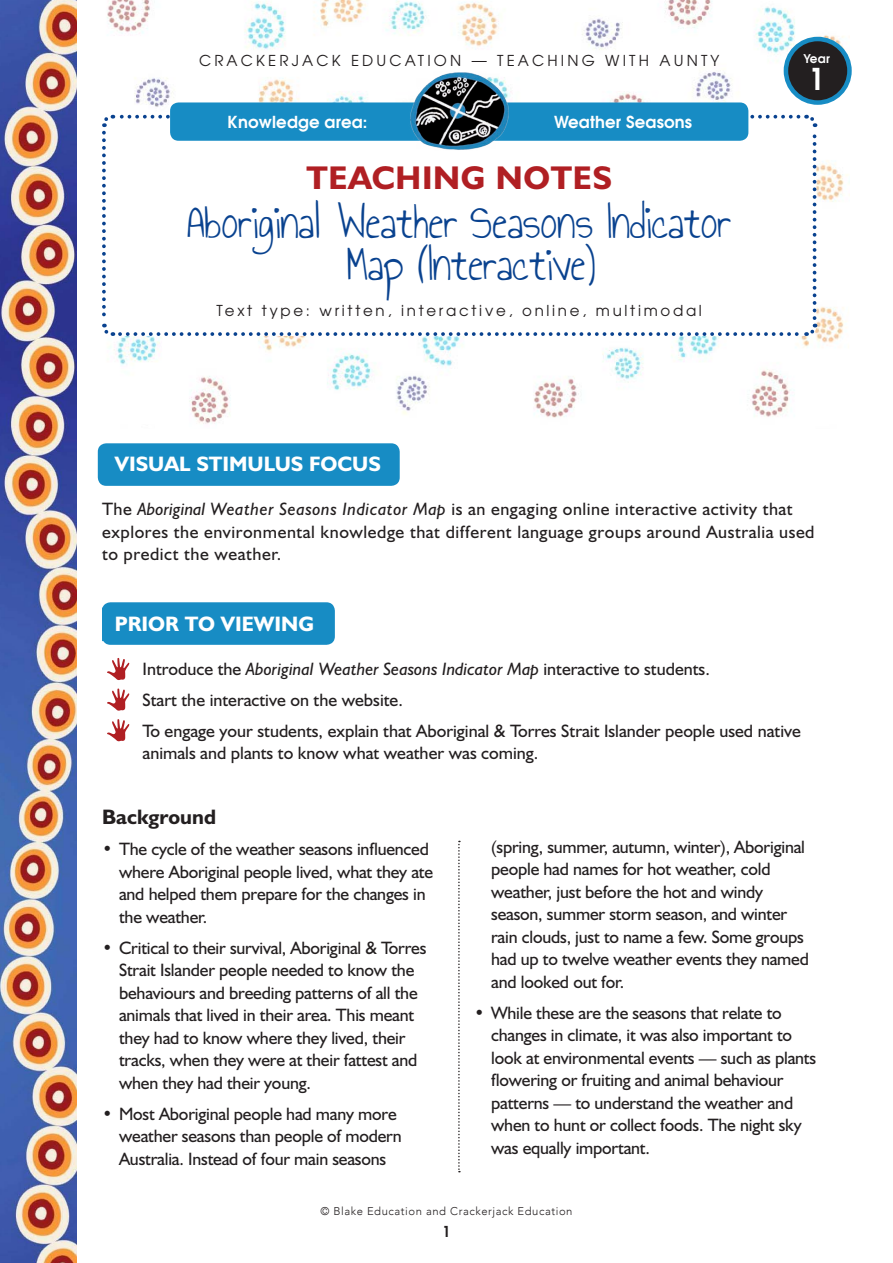
<style>
.page{position:relative;width:893px;height:1263px;background:#fff}
.page>*{position:absolute;margin:0;border:0;box-sizing:border-box;transform-origin:0 0}
.TN_Heading{font:37.5px/42px "Annie Use Your Telescope";letter-spacing:-.01em;color:#09428f;scale:.94 1}
.TN_Teaching_note{font:700 33px "Humanist 521 BT";letter-spacing:.02em;color:#b01f23}
.TN_Foundation_Knowle{font:600 30px "Avant Garde";color:#fff}
.TN_BODY_head_1{font:700 21px "Humanist 521 BT";color:#fff}
.TN_BODY_head_2{font:700 21px "Humanist 521 BT";color:#231f20}
.TN_BODY_bullet{font:18px/22.5px "Humanist 521 BT";letter-spacing:-.01em;color:#231f20}
.TN_BODY{font:18px/22.5px "Humanist 521 BT";letter-spacing:.03em;color:#231f20}
.TN_BODY-2{font:18px/22.5px "Humanist 521 BT";color:#231f20}
.TN_BODY-3{font:italic 18px "Humanist 521 BT";color:#231f20}
.TN_Foundation_Knowle-2{font:600 16.5px "Avant Garde";letter-spacing:.01em;color:#fff}
.TN_Header_text{font:15px "Avant Garde";letter-spacing:.18em;color:#231f20}
.TN_Header_text-2{font:15px "Avant Garde";letter-spacing:.21em;color:#231f20}
.t1{font:600 15px "Avant Garde";color:#231f20}
.TN_Foundation_Knowle-3{font:600 12px "Avant Garde";color:#fff}
.t2{font:300 11.25px "Avenir";letter-spacing:.05em;color:#231f20}
.s1{font-style:italic}
.s2{font-style:normal}
</style>
<div class="page">
<img style="left:114px;top:307px;width:732px;height:117px">
<img style="left:107px;top:0;width:742px;height:202px">
<img style="left:0;top:0;width:77px;height:1263px">
<div style="left:104px;top:117px;width:711px;height:217px;background:#fff;border-radius:9px"></div>
<svg style="left:102px;top:133px;width:12px;height:203px"></svg>
<svg style="left:120px;top:324px;width:699px;height:13px"></svg>
<svg style="left:805px;top:112px;width:12px;height:206px"></svg>
<svg style="left:102px;top:114px;width:696px;height:13px"></svg>
<div style="left:170px;top:102px;width:578px;height:39px;background:#178cc4;border-radius:9px"></div>
<img style="left:408px;top:72px;width:102px;height:78px">
<div style="left:98px;top:443px;width:302px;height:43px;background:#178cc4;border-radius:9px"></div>
<div style="left:102px;top:602px;width:233px;height:43px;background:#178cc4;border-radius:9px"></div>
<svg style="left:107px;top:658px;width:22px;height:22px"></svg>
<svg style="left:107px;top:688px;width:22px;height:23px"></svg>
<svg style="left:107px;top:719px;width:22px;height:23px"></svg>
<div style="left:786px;top:39px;width:63px;height:64px;background:#231f20;border-radius:50%"></div>
<div style="left:784px;top:37px;width:68px;height:68px;border:4px solid #178cc4;border-radius:50%"></div>
<svg style="left:458px;top:841px;width:2px;height:331px"></svg>
<p class="TN_Header_text-2" style="left:199px;top:51px;width:522px">CRACKERJACK EDUCATION — TEACHING WITH AUNTY</p>
<p class="TN_Foundation_Knowle-2" style="left:228px;top:111px;width:141px">Knowledge area:</p>
<p class="TN_Foundation_Knowle-2" style="left:554px;top:111px;width:140px">Weather Seasons</p>
<p class="TN_Teaching_note" style="left:306px;top:157px;width:307px">TEACHING NOTES</p>
<p class="TN_Heading" style="left:346px;top:204px;width:411px;text-indent:-160px">Aboriginal Weather Seasons Indicator<br>Map (Interactive)</p>
<p class="TN_Header_text" style="left:217px;top:301px;width:487px">Text type: written, interactive, online, multimodal</p>
<p class="TN_Foundation_Knowle-3" style="left:803px;top:51px;width:28px">Year</p>
<p class="TN_Foundation_Knowle" style="left:808px;top:59px;width:18px">1</p>
<p class="TN_BODY_head_1" style="left:115px;top:451px;width:268px">VISUAL STIMULUS FOCUS</p>
<p class="TN_BODY" style="left:102px;top:497px;width:714px">The <span class="s1">Aboriginal Weather Seasons Indicator Map</span> is an engaging online interactive activity that explores the environmental knowledge that different language groups around Australia used to predict the weather.</p>
<p class="TN_BODY_head_1" style="left:115px;top:611px;width:201px">PRIOR TO VIEWING</p>
<p class="TN_BODY-3" style="left:143px;top:658px;width:569px"><span class="s2">Introduce the</span> Aboriginal Weather Seasons Indicator Map <span class="s2">interactive to students.</span></p>
<p class="TN_BODY-2" style="left:143px;top:688px;width:262px">Start the interactive on the website.</p>
<p class="TN_BODY-2" style="left:143px;top:719px;width:660px">To engage your students, explain that Aboriginal &amp; Torres Strait Islander people used native animals and plants to know what weather was coming.</p>
<p class="TN_BODY_head_2" style="left:102px;top:804px;width:115px">Background</p>
<p class="TN_BODY_bullet" style="left:119px;top:837px;width:316px;text-indent:-17px">• The cycle of the weather seasons influenced where Aboriginal people lived, what they ate and helped them prepare for the changes in the weather.</p>
<p class="TN_BODY_bullet" style="left:119px;top:936px;width:309px;text-indent:-17px">• Critical to their survival, Aboriginal &amp; Torres Strait Islander people needed to know the behaviours and breeding patterns of all the animals that lived in their area. This meant they had to know where they lived, their tracks, when they were at their fattest and when they had their young.</p>
<p class="TN_BODY_bullet" style="left:119px;top:1102px;width:284px;text-indent:-17px">• Most Aboriginal people had many more weather seasons than people of modern<br>Australia. Instead of four main seasons</p>
<p class="TN_BODY_bullet" style="left:491px;top:835px;width:319px">(spring, summer, autumn, winter), Aboriginal people had names for hot weather, cold weather, just before the hot and windy season, summer storm season, and winter rain clouds, just to name a few. Some groups had up to twelve weather events they named and looked out for.</p>
<p class="TN_BODY_bullet" style="left:491px;top:1001px;width:327px;text-indent:-17px">• While these are the seasons that relate to changes in climate, it was also important to look at environmental events — such as plants flowering or fruiting and animal behaviour patterns — to understand the weather and when to hunt or collect foods. The night sky was equally important.</p>
<p class="t2" style="left:320px;top:1204px;width:254px">© Blake Education and Crackerjack Education</p>
<p class="t1" style="left:442px;top:1221px;width:10px">1</p>
</div>
